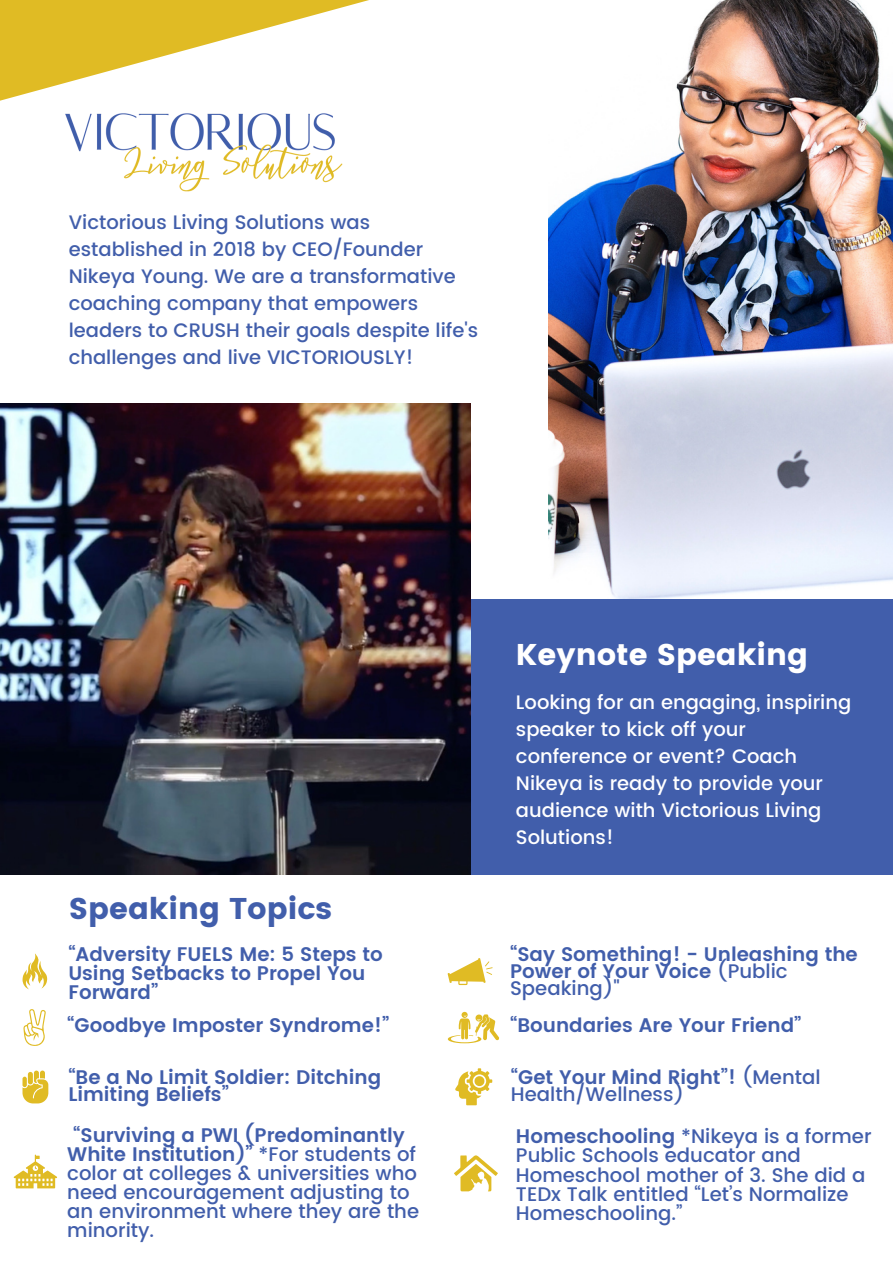
<style>
.page{position:relative;width:893px;height:1264px;background:#fff}
.page>*{position:absolute;margin:0;border:0;box-sizing:border-box;transform-origin:0 0}
.t1{font:30px "Poppins";color:#fff}
.t2{font:30px "Poppins";color:#415eab}
.t3{font:500 19.65px/19px "Poppins";color:#415eab}
.t4{font:600 19.65px/16.8px "Poppins";color:#415eab}
.t5{font:500 19.5px/27px "Poppins";color:#415eab}
.t6{font:500 19.5px/27px "Poppins";color:#fff}
.s1{font-weight:500}
.s2{font-weight:600}
</style>
<div class="page">
<svg style="left:0;top:0;width:369px;height:101px;fill:#e0bb24"></svg>
<div style="left:0;top:598px;width:892px;height:276px;background:#415eab"></div>
<img style="left:0;top:404px;width:470px;height:470px">
<img style="left:58px;top:89px;width:290px;height:103px">
<img style="left:548px;top:0;width:344px;height:598px">
<svg style="left:22px;top:953px;width:25px;height:36px"></svg>
<svg style="left:23px;top:1009px;width:23px;height:36px"></svg>
<svg style="left:22px;top:1070px;width:26px;height:33px"></svg>
<svg style="left:13px;top:1154px;width:44px;height:34px"></svg>
<svg style="left:447px;top:958px;width:45px;height:27px"></svg>
<svg style="left:447px;top:1011px;width:52px;height:32px"></svg>
<svg style="left:455px;top:1068px;width:37px;height:37px"></svg>
<svg style="left:454px;top:1155px;width:44px;height:36px"></svg>
<p class="t5" style="left:69px;top:209px;width:411px">Victorious Living Solutions was established in 2018 by CEO/Founder Nikeya Young. We are a transformative coaching company that empowers leaders to CRUSH their goals despite life's challenges and live VICTORIOUSLY!</p>
<p class="t1" style="left:516px;top:637px;width:293px">Keynote Speaking</p>
<p class="t6" style="left:516px;top:688px;width:337px">Looking for an engaging, inspiring speaker to kick off your conference or event? Coach<br>Nikeya is ready to provide your audience with Victorious Living<br>Solutions!</p>
<p class="t2" style="left:69px;top:890px;width:265px">Speaking Topics</p>
<p class="t4" style="left:68px;top:944px;width:316px;line-height:19px">“Adversity FUELS Me: 5 Steps to<br>Using Setbacks to Propel You<br>Forward”</p>
<p class="t4" style="left:510px;top:945px;width:349px">“Say Something! - Unleashing the<br>Power of Your Voice <span class="s1">(Public<br>Speaking)"</span></p>
<p class="t4" style="left:67px;top:1017px;width:323px">“Goodbye Imposter Syndrome!”</p>
<p class="t4" style="left:510px;top:1017px;width:293px">“Boundaries Are Your Friend”</p>
<p class="t4" style="left:68px;top:1068px;width:314px">“Be a No Limit Soldier: Ditching<br>Limiting Beliefs”</p>
<p class="t3" style="left:511px;top:1068px;width:311px;line-height:16.8px"><span class="s2">“Get Your Mind Right”!</span> (Mental<br>Health/Wellness)</p>
<p class="t3" style="left:67px;top:1125px;width:353px"><span class="s2">“Surviving a PWI (Predominantly<br>White Institution)”</span> *For students of color at colleges &amp; universities who need encouragement adjusting to an environment where they are the minority.</p>
<p class="t3" style="left:516px;top:1126px;width:357px"><span class="s2">Homeschooling</span> *Nikeya is a former<br>Public Schools educator and<br>Homeschool mother of 3. She did a<br>TEDx Talk entitled “Let’s Normalize<br>Homeschooling.”</p>
</div>
